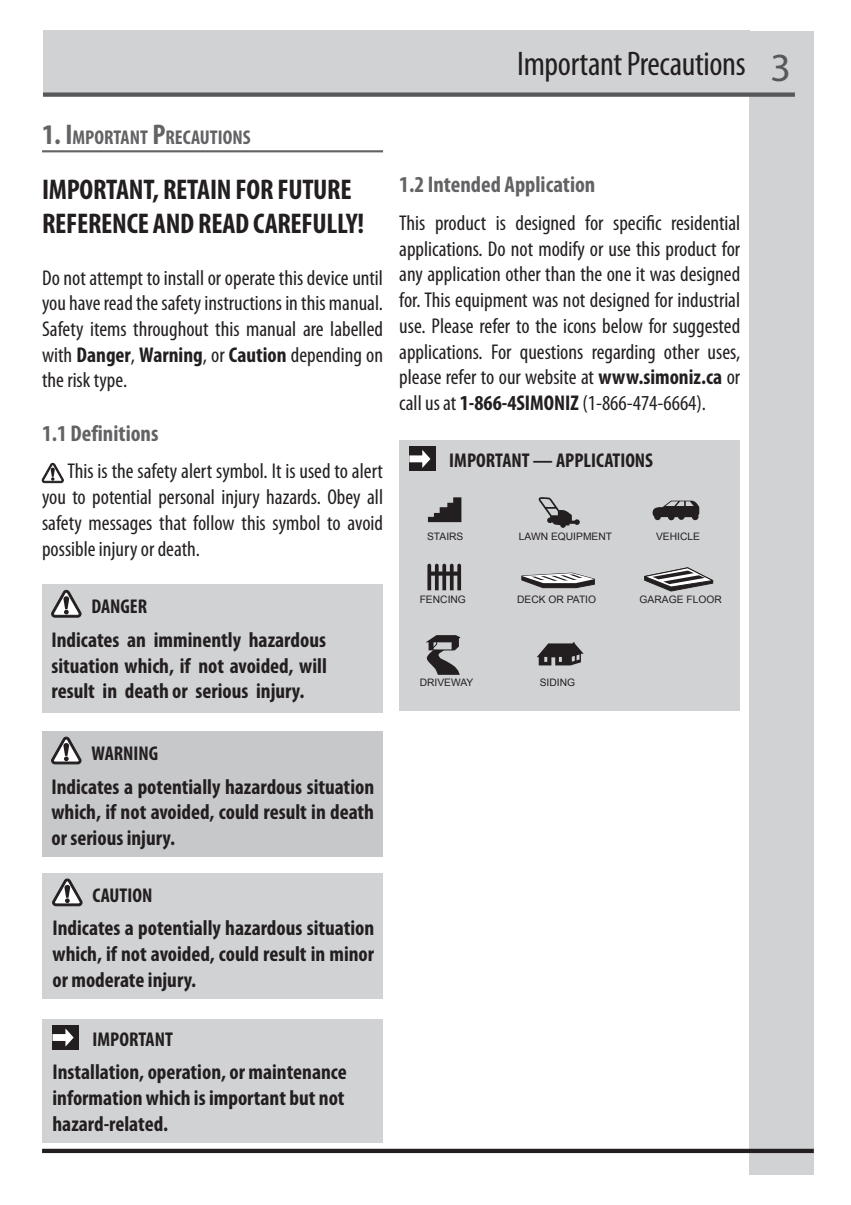
<style>
.page{position:relative;width:851px;height:1205px;background:#fff}
.page>*{position:absolute;margin:0;border:0;box-sizing:border-box;transform-origin:0 0}
.t1{font:40px "Myriad Pro";color:#57585a}
.t2{font:condensed 34.25px "Myriad Pro";letter-spacing:-.01em;color:#231f20}
.t3{font:700 condensed 28.5px/34.2px "Myriad Pro";letter-spacing:-.01em;color:#231f20}
.t4{font:700 condensed 22.75px "Myriad Pro";color:#636366}
.t5{font:condensed 21.5px/25.8px "Myriad Pro";color:#231f20;text-align:justify}
.t6{font:700 condensed 21.5px/25.8px "Myriad Pro";color:#231f20;text-align:justify}
.t7{font:700 condensed 20px "Myriad Pro";color:#231f20}
.t8{font:700 condensed 20px "Myriad Pro";color:#636366}
.t9{font:10.25px "Arial";color:#231f20}
.s1{font-size:28.5px}
.s2{font-weight:700}
</style>
<div class="page">
<div style="left:749px;top:31px;width:64px;height:1143px;background:#d1d2d4"></div>
<div style="left:43px;top:31px;width:706px;height:64px;background:#d1d2d4"></div>
<hr style="left:42px;top:1149px;width:771px;height:4px;background:#231f20">
<div style="left:43px;top:92px;width:751px;height:5px;background:#57585a"></div>
<hr style="left:42px;top:150px;width:341px;height:2px;background:#636366">
<svg style="left:42px;top:463px;width:22px;height:20px"></svg>
<div style="left:42px;top:731px;width:340px;height:126px;background:#c7c8ca"></div>
<svg style="left:51px;top:737px;width:30px;height:27px"></svg>
<div style="left:42px;top:873px;width:340px;height:125px;background:#d1d2d4"></div>
<svg style="left:52px;top:879px;width:30px;height:27px"></svg>
<div style="left:42px;top:1019px;width:340px;height:124px;background:#d1d2d4"></div>
<div style="left:52px;top:1025px;width:27px;height:25px;background:#231f20"></div>
<svg style="left:52px;top:1028px;width:22px;height:18px"></svg>
<div style="left:399px;top:440px;width:340px;height:271px;background:#d1d2d4"></div>
<div style="left:409px;top:446px;width:27px;height:25px;background:#231f20"></div>
<svg style="left:409px;top:450px;width:21px;height:18px"></svg>
<svg style="left:428px;top:497px;width:33px;height:25px"></svg>
<svg style="left:538px;top:497px;width:41px;height:31px"></svg>
<svg style="left:652px;top:501px;width:47px;height:19px"></svg>
<svg style="left:427px;top:564px;width:34px;height:26px"></svg>
<svg style="left:521px;top:572px;width:74px;height:16px"></svg>
<svg style="left:644px;top:567px;width:69px;height:24px"></svg>
<svg style="left:426px;top:635px;width:34px;height:40px"></svg>
<svg style="left:537px;top:642px;width:46px;height:23px"></svg>
<div style="left:42px;top:584px;width:340px;height:128px;background:#d1d2d4"></div>
<svg style="left:51px;top:590px;width:30px;height:27px"></svg>
<h2 class="t2" style="left:517px;top:43px;width:230px">Important Precautions</h2>
<p class="t8" style="left:42px;top:125px;width:210px"><span class="s1">1. I</span>MPORTANT <span class="s1">P</span>RECAUTIONS</p>
<h3 class="t3" style="left:42px;top:172px;width:323px">IMPORTANT, RETAIN FOR FUTURE<br>REFERENCE AND READ CAREFULLY!</h3>
<p class="t5" style="left:42px;top:264px;width:342px">Do not attempt to install or operate this device until you have read the safety instructions in this manual.<br>Safety items throughout this manual are labelled with <span class="s2">Danger</span>, <span class="s2">Warning</span>, or <span class="s2">Caution</span> depending on the risk type.</p>
<p class="t4" style="left:42px;top:419px;width:118px">1.1 Definitions</p>
<p class="t5" style="left:42px;top:458px;width:342px;text-indent:25px">This is the safety alert symbol. It is used to alert you to potential personal injury hazards. Obey all safety messages that follow this symbol to avoid possible injury or death.</p>
<p class="t7" style="left:91px;top:594px;width:57px">DANGER</p>
<p class="t6" style="left:51px;top:626px;width:277px">Indicates an imminently hazardous situation which, if not avoided, will result in death or serious injury.</p>
<p class="t4" style="left:399px;top:170px;width:198px">1.2 Intended Application</p>
<p class="t5" style="left:399px;top:210px;width:342px">This product is designed for specific residential applications. Do not modify or use this product for any application other than the one it was designed for. This equipment was not designed for industrial use. Please refer to the icons below for suggested applications. For questions regarding other uses, please refer to our website at <span class="s2">www.simoniz.ca</span> or call us at <span class="s2">1-866-4SIMONIZ</span> (1-866-474-6664).</p>
<p class="t7" style="left:449px;top:448px;width:205px">IMPORTANT — APPLICATIONS</p>
<p class="t9" style="left:427px;top:529px;width:38px">STAIRS</p>
<p class="t9" style="left:519px;top:529px;width:95px">LAWN EQUIPMENT</p>
<p class="t9" style="left:656px;top:529px;width:45px">VEHICLE</p>
<p class="t9" style="left:419px;top:593px;width:48px">FENCING</p>
<p class="t9" style="left:517px;top:593px;width:80px">DECK OR PATIO</p>
<p class="t9" style="left:639px;top:593px;width:84px">GARAGE FLOOR</p>
<p class="t9" style="left:419px;top:676px;width:55px">DRIVEWAY</p>
<p class="t9" style="left:539px;top:676px;width:37px">SIDING</p>
<p class="t7" style="left:91px;top:740px;width:68px">WARNING</p>
<p class="t6" style="left:51px;top:773px;width:324px">Indicates a potentially hazardous situation which, if not avoided, could result in death or serious injury.</p>
<p class="t7" style="left:92px;top:882px;width:61px">CAUTION</p>
<p class="t6" style="left:52px;top:915px;width:323px">Indicates a potentially hazardous situation which, if not avoided, could result in minor or moderate injury.</p>
<p class="t7" style="left:92px;top:1026px;width:82px">IMPORTANT</p>
<p class="t6" style="left:52px;top:1059px;width:296px">Installation, operation, or maintenance information which is important but not hazard-related.</p>
<h1 class="t1" style="left:770px;top:43px;width:22px">3</h1>
</div>
